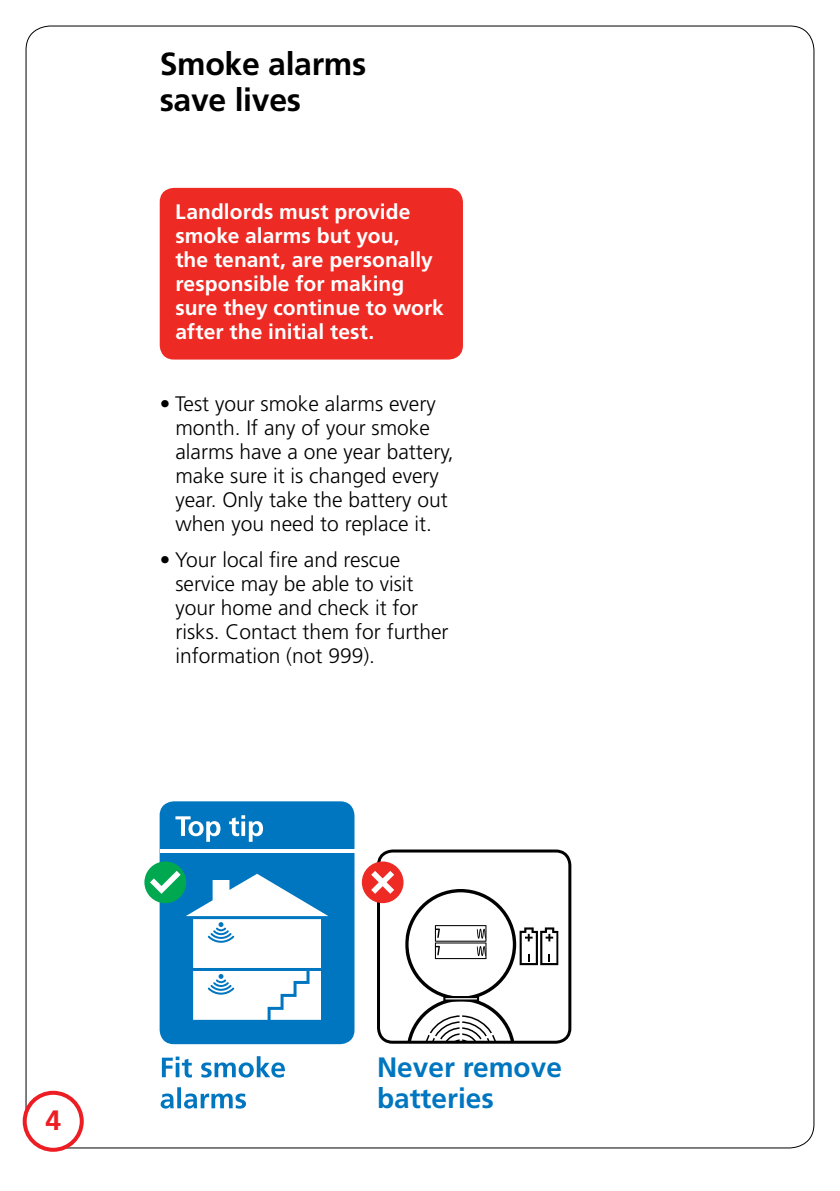
<style>
.page{position:relative;width:840px;height:1191px;background:#fff}
.page>*{position:absolute;margin:0;border:0;box-sizing:border-box;transform-origin:0 0}
.t1{font:700 32px/36px "Frutiger";letter-spacing:-.01em;color:#000}
.t2{font:700 28px/31px "Frutiger";color:#0076c0}
.t3{font:700 28px "Frutiger";color:#ed1d24}
.t4{font:300 21px/24px "Frutiger";color:#000}
.t5{font:700 21px/24px "Frutiger";color:#fff}
</style>
<div class="page">
<div style="left:160px;top:188px;width:302px;height:171px;background:#ee2a24;border-radius:14px"></div>
<div style="left:159px;top:801px;width:195px;height:243px;background:#0076c0;border-radius:14px"></div>
<hr style="left:159px;top:849px;width:195px;height:3px;background:#fff">
<svg style="left:175px;top:815px;width:88px;height:26px"></svg>
<svg style="left:160px;top:1087px;width:86px;height:21px"></svg>
<svg style="left:162px;top:1056px;width:123px;height:21px"></svg>
<div style="left:144px;top:861px;width:42px;height:42px;background:#00a94f;border-radius:50%"></div>
<svg style="left:150px;top:871px;width:30px;height:23px"></svg>
<svg style="left:186px;top:873px;width:142px;height:146px"></svg>
<svg style="left:361px;top:861px;width:42px;height:42px"></svg>
<svg style="left:371px;top:849px;width:200px;height:194px"></svg>
<div style="left:23px;top:1090px;width:61px;height:61px;border:4px solid #ed1d24;border-radius:50%"></div>
<h1 class="t1" style="left:160px;top:46px;width:208px">Smoke alarms save lives</h1>
<p class="t5" style="left:175px;top:200px;width:270px">Landlords must provide smoke alarms but you,<br>the tenant, are personally responsible for making sure they continue to work after the initial test.</p>
<p class="t4" style="left:175px;top:392px;width:280px;text-indent:-16px">• Test your smoke alarms every month. If any of your smoke alarms have a one year battery, make sure it is changed every year. Only take the battery out when you need to replace it.</p>
<p class="t4" style="left:175px;top:548px;width:275px;text-indent:-16px">• Your local fire and rescue service may be able to visit your home and check it for risks. Contact them for further information (not 999).</p>
<h2 class="t3" style="left:45px;top:1103px;width:17px">4</h2>
<h2 class="t2" style="left:377px;top:1051px;width:186px">Never remove batteries</h2>
</div>
